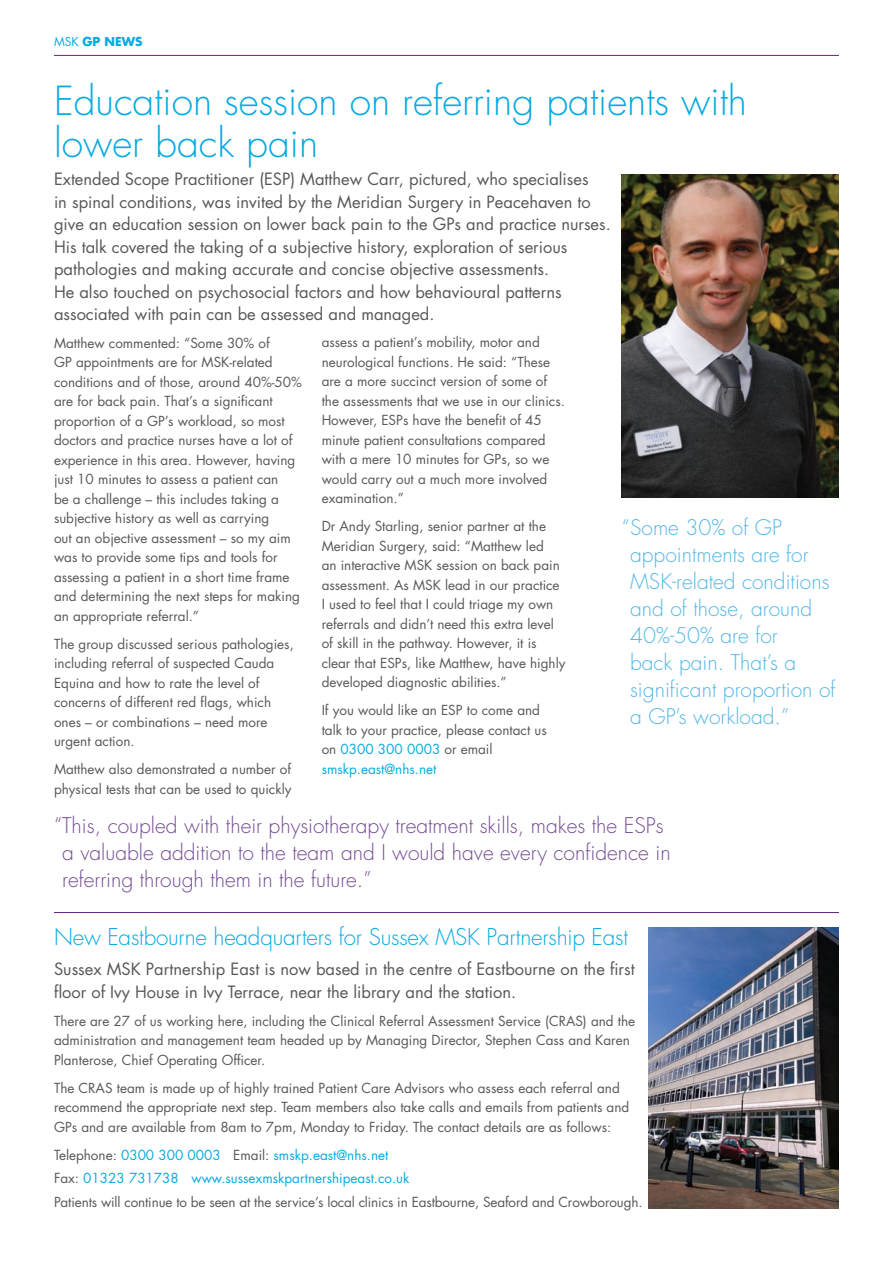
<style>
.page{position:relative;width:893px;height:1263px;background:#fff}
.page>*{position:absolute;margin:0;border:0;box-sizing:border-box;transform-origin:0 0}
.t1{font:300 39px/42px "Futura";color:#08aae2}
.t2{font:300 22.5px "Futura";letter-spacing:-.01em;color:#08aae2}
.t3{font:300 21px/27px "Futura";color:#744b92}
.t4{font:300 21px/27px "Futura";color:#54b7e7}
.t5{font:16.5px/22.5px "Futura";color:#57585a}
.t6{font:13.5px/19.5px "Futura";color:#57585a}
.t7{font:700 12px "Futura";color:#08aae2}
.s1{font-weight:400}
.s2{color:#08aae2}
</style>
<div class="page">
<hr style="left:54px;top:912px;width:785px;height:1px;background:#5d277f">
<img style="left:649px;top:927px;width:190px;height:282px">
<hr style="left:54px;top:55px;width:785px;height:1px;background:#6c1f7d">
<img style="left:622px;top:174px;width:217px;height:323px">
<p class="t7" style="left:54px;top:33px;width:90px"><span class="s1">MSK</span> GP NEWS</p>
<h1 class="t1" style="left:54px;top:80px;width:694px">Education session on referring patients with lower back pain</h1>
<p class="t5" style="left:54px;top:168px;width:558px">Extended Scope Practitioner (ESP) Matthew Carr, pictured, who specialises<br>in spinal conditions, was invited by the Meridian Surgery in Peacehaven to give an education session on lower back pain to the GPs and practice nurses.<br>H is talk covered the taking of a subjective history, exploration of serious pathologies and making accurate and concise objective assessments.<br>He also touched on psychosocial factors and how behavioural patterns associated with pain can be assessed and managed.</p>
<p class="t6" style="left:54px;top:333px;width:249px">Matthew commented: “Some 30% of<br>GP appointments are for MSK-related conditions and of those, around 40%-50% are for back pain. That’s a significant proportion of a GP’s workload, so most doctors and practice nurses have a lot of experience in this area. H owever, having just 10 minutes to assess a patient can<br>be a challenge – this includes taking a subjective history as well as carrying<br>out an objective assessment – so my aim was to provide some tips and tools for assessing a patient in a short time frame and determining the next steps for making an appropriate referral.”</p>
<p class="t6" style="left:54px;top:634px;width:241px">The group discussed serious pathologies, including referral of suspected Cauda Equina and how to rate the level of concerns of different red flags, which ones – or combinations – need more urgent action.</p>
<p class="t6" style="left:54px;top:759px;width:239px">Matthew also demonstrated a number of physical tests that can be used to quickly</p>
<p class="t6" style="left:322px;top:333px;width:245px">assess a patient’s mobility, motor and neurological functions. He said: “These are a more succinct version of some of the assessments that we use in our clinics.<br>H owever, ESPs have the benefit of 45 minute patient consultations compared with a mere 10 minutes for GPs, so we would carry out a much more involved examination.”</p>
<p class="t6" style="left:322px;top:516px;width:245px">Dr Andy Starling, senior partner at the Meridian Surgery, said: “Matthew led<br>an interactive MSK session on back pain assessment. As MSK lead in our practice<br>I used to feel that I could triage my own referrals and didn’t need this extra level of skill in the pathway. H owever, it is clear that ESPs, like Matthew, have highly developed diagnostic abilities.”</p>
<p class="t6" style="left:322px;top:700px;width:227px">If you would like an ESP to come and talk to your practice, please contact us on <span class="s2">0300 300 0003</span> or email <span class="s2">smskp.east@nhs.net</span></p>
<h3 class="t3" style="left:62px;top:812px;width:610px;text-indent:-8px">“This, coupled with their physiotherapy treatment skills, makes the ESPs a valuable addition to the team and I would have every confidence in referring through them in the future.”</h3>
<h3 class="t4" style="left:630px;top:514px;width:207px;text-indent:-8px">“Some 30% of GP appointments are for<br>MSK-related conditions and of those, around<br>40%-50% are for<br>back pain. That’s a significant proportion of a GP’s workload.”</h3>
<h2 class="t2" style="left:54px;top:923px;width:576px">New Eastbourne headquarters for Sussex MSK Partnership East</h2>
<p class="t5" style="left:54px;top:957px;width:582px">Sussex MSK Partnership East is now based in the centre of Eastbourne on the first floor of Ivy House in Ivy Terrace, near the library and the station.</p>
<p class="t6" style="left:54px;top:1011px;width:583px">There are 27 of us working here, including the Clinical Referral Assessment Service (CRAS) and the administration and management team headed up by Managing Director, Stephen Cass and Karen<br>Planterose, Chief Operating Officer.</p>
<p class="t6" style="left:54px;top:1078px;width:577px">The CRAS team is made up of highly trained Patient Care Advisors who assess each referral and recommend the appropriate next step. Team members also take calls and emails from patients and<br>GPs and are available from 8am to 7pm, Monday to Friday. The contact details are as follows:</p>
<p class="t6" style="left:54px;top:1142px;width:590px;line-height:23.7px">Telephone: <span class="s2">0300 300 0003</span> Email: <span class="s2">smskp.east@nhs.net<br></span>Fax: <span class="s2">01323 731738 www.sussexmskpartnershipeast.co.uk<br></span>Patients will continue to be seen at the service’s local clinics in Eastbourne, Seaford and Crowborough.</p>
</div>
